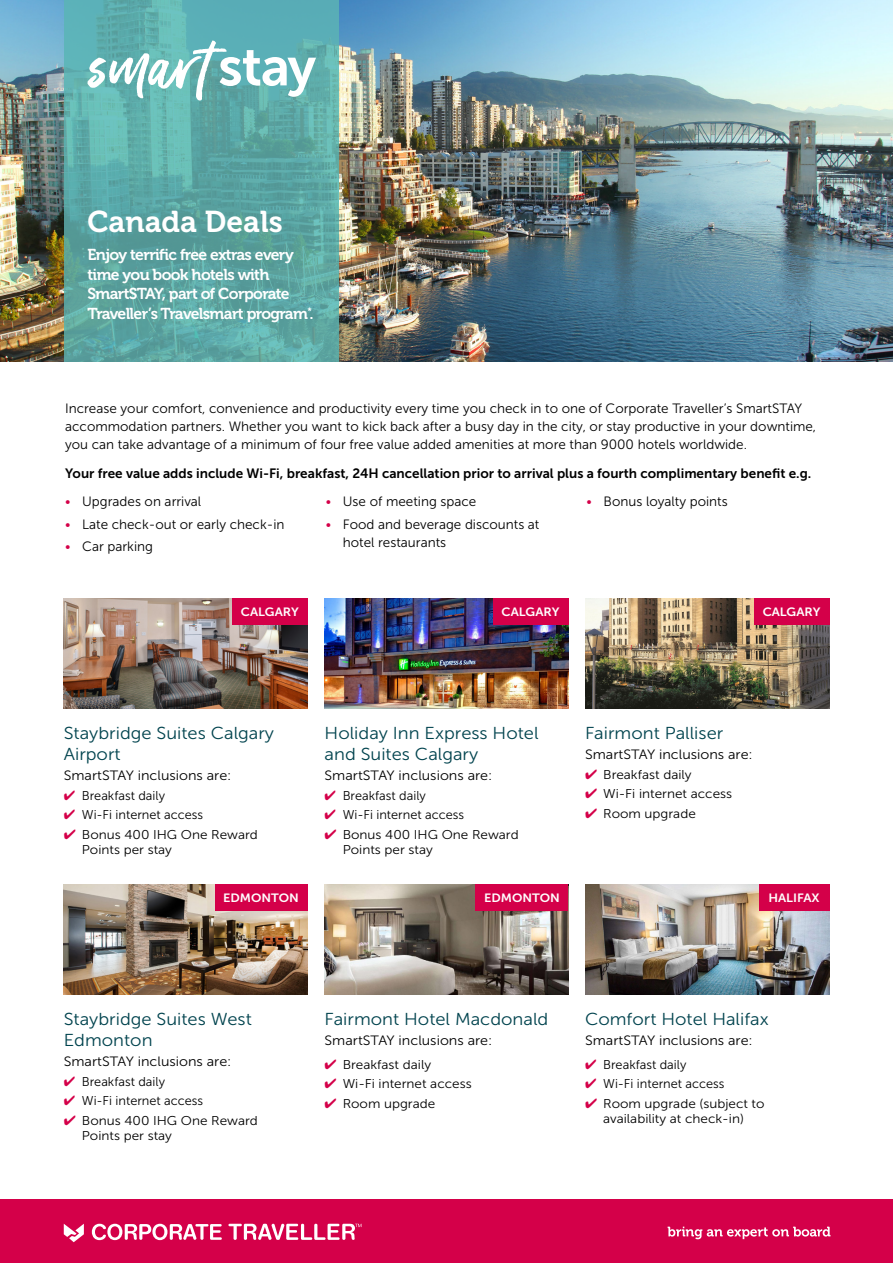
<style>
.page{position:relative;width:893px;height:1263px;background:#fff}
.page>*{position:absolute;margin:0;border:0;box-sizing:border-box;transform-origin:0 0}
.t1{font:30px "Museo 700";color:#fff}
.t2{font:17.25px/21px "Museo Sans 300";color:#00434e;scale:1.06 1}
.t3{font:15.75px/19.5px "Museo 700";letter-spacing:-.04em;color:#fff}
.t4{font:13.5px/18px "Museo Sans 300";color:#000}
.t5{font:13.5px "Museo Sans 300";color:#000;scale:1.06 1}
.t6{font:13.5px "Museo Sans 700";color:#000}
.t7{font:12.75px/15.3px "Museo Sans 300";color:#000;scale:1.06 1}
.t8{font:12.75px "Museo Sans 300";color:#000}
.t9{font:12px "Museo Sans 700";color:#fff;scale:1.06 1}
.s1{color:#d40049}
</style>
<div class="page">
<img style="left:0;top:0;width:893px;height:361px">
<svg style="left:64px;top:0;width:274px;height:361px;background:#5ca8a6"></svg>
<img style="left:64px;top:884px;width:244px;height:110px">
<img style="left:325px;top:884px;width:243px;height:110px">
<img style="left:585px;top:884px;width:244px;height:110px">
<div style="left:215px;top:884px;width:93px;height:26px;background:#d40049"></div>
<div style="left:476px;top:884px;width:92px;height:26px;background:#d40049"></div>
<div style="left:759px;top:884px;width:70px;height:26px;background:#d40049"></div>
<img style="left:64px;top:598px;width:244px;height:111px">
<img style="left:325px;top:598px;width:243px;height:111px">
<img style="left:585px;top:598px;width:244px;height:111px">
<div style="left:0;top:1199px;width:893px;height:64px;background:#d40049"></div>
<svg style="left:92px;top:1224px;width:130px;height:16px"></svg>
<svg style="left:228px;top:1224px;width:133px;height:16px"></svg>
<svg style="left:64px;top:1224px;width:20px;height:18px"></svg>
<svg style="left:668px;top:1226px;width:162px;height:13px"></svg>
<div style="left:232px;top:598px;width:76px;height:26px;background:#d40049"></div>
<div style="left:493px;top:598px;width:75px;height:26px;background:#d40049"></div>
<div style="left:754px;top:598px;width:75px;height:26px;background:#d40049"></div>
<svg style="left:87px;top:40px;width:229px;height:61px"></svg>
<h1 class="t1" style="left:87px;top:205px;width:197px">Canada Deals</h1>
<p class="t3" style="left:87px;top:245px;width:228px">Enjoy terrific free extras every time you book hotels with<br>SmartSTAY, part of Corporate<br>Traveller’s Travelsmart program<sup>*</sup>.</p>
<p class="t4" style="left:65px;top:399px;width:753px">Increase your comfort, convenience and productivity every time you check in to one of Corporate Traveller’s SmartSTAY accommodation partners. Whether you want to kick back after a busy day in the city, or stay productive in your downtime, you can take advantage of a minimum of four free value added amenities at more than 9000 hotels worldwide.</p>
<p class="t6" style="left:65px;top:465px;width:748px">Your free value adds include Wi-Fi, breakfast, 24H cancellation prior to arrival plus a fourth complimentary benefit e.g.</p>
<p class="t4" style="left:65px;top:493px;width:138px"><span class="s1">•</span> Upgrades on arrival</p>
<p class="t4" style="left:65px;top:515px;width:221px"><span class="s1">•</span> Late check-out or early check-in</p>
<p class="t4" style="left:65px;top:537px;width:89px"><span class="s1">•</span> Car parking</p>
<p class="t4" style="left:326px;top:493px;width:152px"><span class="s1">•</span> Use of meeting space</p>
<p class="t4" style="left:343px;top:515px;width:198px;text-indent:-17px"><span class="s1">•</span> Food and beverage discounts at hotel restaurants</p>
<p class="t4" style="left:587px;top:493px;width:143px"><span class="s1">•</span> Bonus loyalty points</p>
<p class="t9" style="left:241px;top:605px;width:56px">CALGARY</p>
<p class="t9" style="left:502px;top:605px;width:56px">CALGARY</p>
<p class="t9" style="left:763px;top:605px;width:56px">CALGARY</p>
<p class="t2" style="left:64px;top:723px;width:200px">Staybridge Suites Calgary<br>Airport</p>
<p class="t5" style="left:64px;top:768px;width:160px">SmartSTAY inclusions are:</p>
<p class="t8" style="left:64px;top:789px;width:103px"><span class="s1">✔</span> Breakfast daily</p>
<p class="t8" style="left:64px;top:808px;width:141px"><span class="s1">✔</span> Wi-Fi internet access</p>
<p class="t7" style="left:82px;top:827px;width:168px;text-indent:-18px"><span class="s1">✔</span> Bonus 400 IHG One Reward<br>Points per stay</p>
<p class="t2" style="left:325px;top:723px;width:203px">Holiday Inn Express Hotel and Suites Calgary</p>
<p class="t5" style="left:325px;top:768px;width:160px">SmartSTAY inclusions are:</p>
<p class="t8" style="left:325px;top:789px;width:103px"><span class="s1">✔</span> Breakfast daily</p>
<p class="t8" style="left:325px;top:808px;width:141px"><span class="s1">✔</span> Wi-Fi internet access</p>
<p class="t7" style="left:343px;top:827px;width:168px;text-indent:-18px"><span class="s1">✔</span> Bonus 400 IHG One Reward<br>Points per stay</p>
<p class="t2" style="left:585px;top:723px;width:132px">Fairmont Palliser</p>
<p class="t5" style="left:585px;top:747px;width:160px">SmartSTAY inclusions are:</p>
<p class="t7" style="left:585px;top:767px;width:102px"><span class="s1">✔</span> Breakfast daily</p>
<p class="t7" style="left:585px;top:786px;width:140px"><span class="s1">✔</span> Wi-Fi internet access</p>
<p class="t7" style="left:585px;top:806px;width:106px"><span class="s1">✔</span> Room upgrade</p>
<p class="t9" style="left:223px;top:891px;width:73px">EDMONTON</p>
<p class="t9" style="left:484px;top:891px;width:73px">EDMONTON</p>
<p class="t9" style="left:768px;top:891px;width:50px">HALIFAX</p>
<p class="t2" style="left:64px;top:1008px;width:179px">Staybridge Suites West<br>Edmonton</p>
<p class="t5" style="left:64px;top:1054px;width:160px">SmartSTAY inclusions are:</p>
<p class="t8" style="left:64px;top:1074px;width:103px"><span class="s1">✔</span> Breakfast daily</p>
<p class="t8" style="left:64px;top:1094px;width:141px"><span class="s1">✔</span> Wi-Fi internet access</p>
<p class="t7" style="left:82px;top:1113px;width:168px;text-indent:-18px"><span class="s1">✔</span> Bonus 400 IHG One Reward<br>Points per stay</p>
<p class="t2" style="left:325px;top:1008px;width:213px">Fairmont Hotel Macdonald</p>
<p class="t5" style="left:325px;top:1033px;width:160px">SmartSTAY inclusions are:</p>
<p class="t7" style="left:325px;top:1057px;width:102px"><span class="s1">✔</span> Breakfast daily</p>
<p class="t7" style="left:325px;top:1076px;width:140px"><span class="s1">✔</span> Wi-Fi internet access</p>
<p class="t7" style="left:325px;top:1096px;width:106px"><span class="s1">✔</span> Room upgrade</p>
<p class="t2" style="left:585px;top:1008px;width:175px">Comfort Hotel Halifax</p>
<p class="t5" style="left:585px;top:1033px;width:160px">SmartSTAY inclusions are:</p>
<p class="t8" style="left:585px;top:1057px;width:103px"><span class="s1">✔</span> Breakfast daily</p>
<p class="t8" style="left:585px;top:1077px;width:141px"><span class="s1">✔</span> Wi-Fi internet access</p>
<p class="t7" style="left:585px;top:1096px;width:171px;text-align:center"><span class="s1">✔</span> Room upgrade (subject to availability at check-in)</p>
</div>
